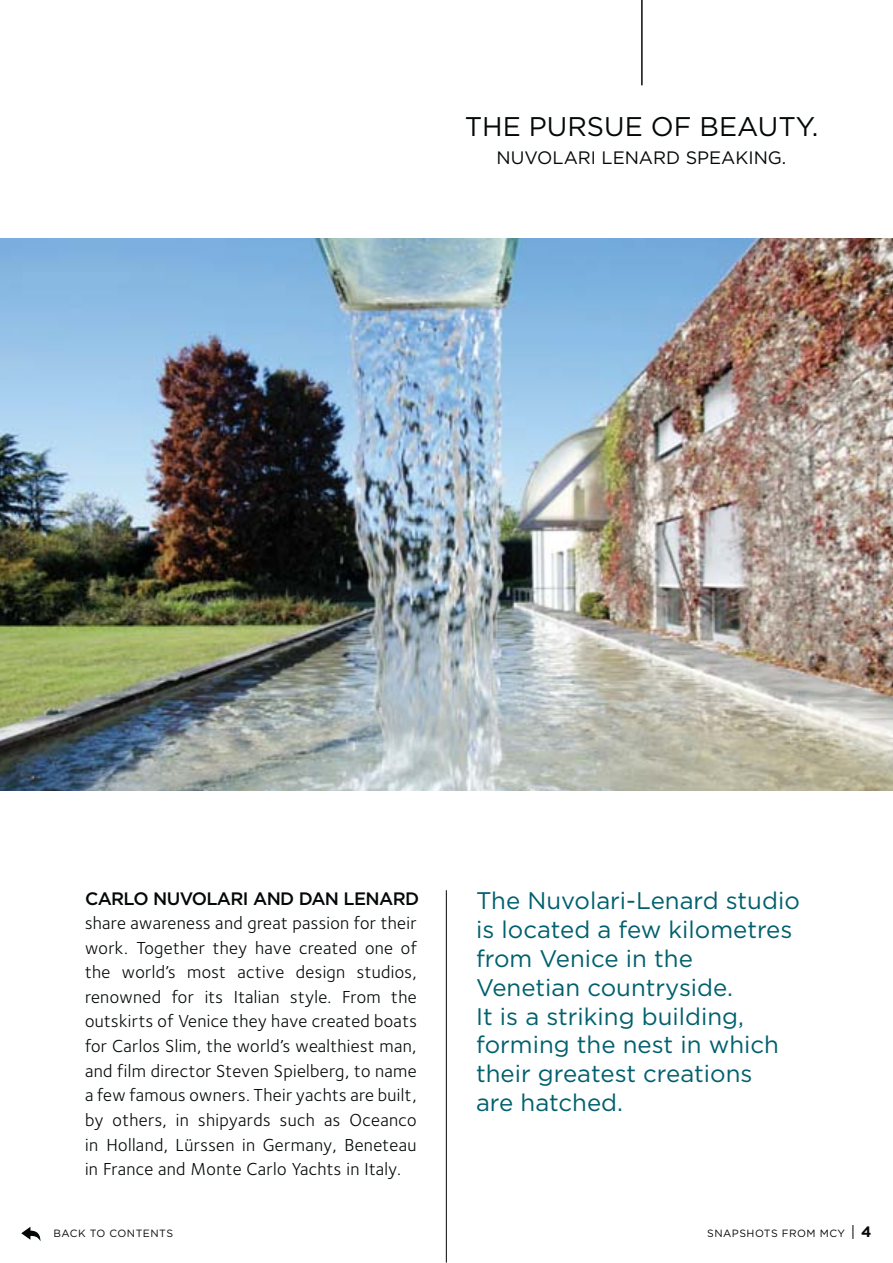
<style>
.page{position:relative;width:893px;height:1263px;background:#fff}
.page>*{position:absolute;margin:0;border:0;box-sizing:border-box;transform-origin:0 0}
.t1{font:27px "Gotham";color:#040809}
.t2{font:24px/28.8px "Gotham";color:#00606d}
.t3{font:18px/24.6px "Foundry Sterling";letter-spacing:.02em;color:#040809;text-align:justify}
.t4{font:500 18px "Gotham";letter-spacing:-.035em;color:#040809}
.t5{font:18px "Gotham";color:#040809}
.t6{font:10.5px "Gotham";letter-spacing:.045em;color:#040809}
.s1{font-size:15px}
.s2{font-weight:700;font-size:15px}
</style>
<div class="page">
<svg style="left:21px;top:1227px;width:19px;height:14px"></svg>
<img style="left:0;top:238px;width:893px;height:553px">
<hr style="left:446px;top:890px;width:1px;height:373px;background:#040809">
<hr style="left:641px;top:0;width:1px;height:85px;background:#040809">
<h1 class="t1" style="left:465px;top:116px;width:355px">THE PURSUE OF BEAUTY.</h1>
<p class="t5" style="left:497px;top:151px;width:291px">NUVOLARI LENARD SPEAKING.</p>
<p class="t4" style="left:85px;top:892px;width:336px">CARLO NUVOLARI AND DAN LENARD</p>
<p class="t3" style="left:85px;top:912px;width:333px">share awareness and great passion for their work. Together they have created one of the world’s most active design studios, renowned for its Italian style. From the outskirts of Venice they have created boats for Carlos Slim, the world’s wealthiest man, and film director Steven Spielberg, to name a few famous owners. Their yachts are built, by others, in shipyards such as Oceanco in Holland, Lürssen in Germany, Beneteau in France and Monte Carlo Yachts in Italy.</p>
<h2 class="t2" style="left:476px;top:888px;width:325px">The Nuvolari-Lenard studio is located a few kilometres from Venice in the<br>Venetian countryside.<br>It is a striking building, forming the nest in which their greatest creations<br>are hatched.</h2>
<p class="t6" style="left:53px;top:1229px;width:121px">BACK TO CONTENTS</p>
<p class="t6" style="left:707px;top:1230px;width:166px">SNAPSHOTS FROM MCY <span class="s1">|</span> <span class="s2">4</span></p>
</div>
